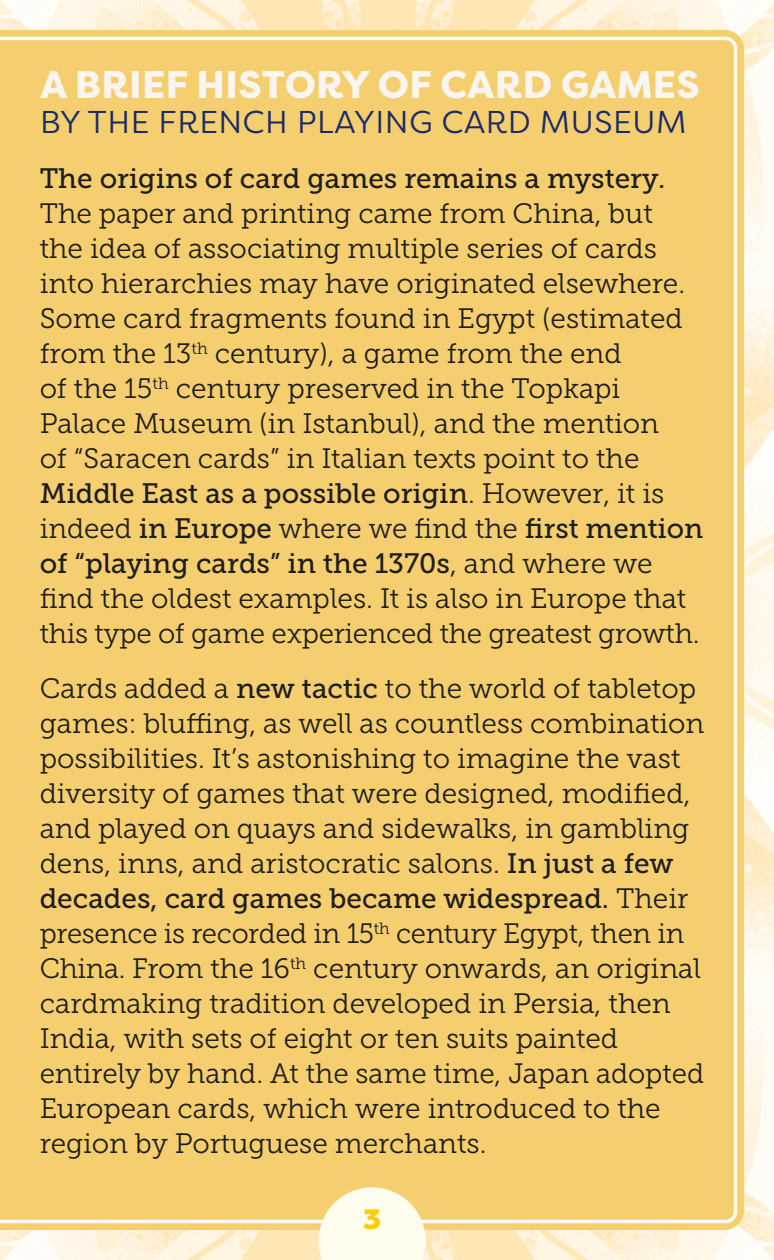
<style>
.page{position:relative;width:774px;height:1260px;background:#fff}
.page>*{position:absolute;margin:0;border:0;box-sizing:border-box;transform-origin:0 0}
.t1{font:800 38.5px "Filson Pro";letter-spacing:.01em;color:#f9f5f1}
.t2{font:31.5px "Filson Pro";letter-spacing:.02em;color:#192b68}
.t3{font:28px/35px "Museo Slab 300";color:#1d1d1b}
.t4{font:28px "Museo Slab 500";color:#1d1d1b}
.t5{font:900 28px "Filson Pro";color:#fc0}
.s1{font-family:"Museo Slab 300"}
.s2{font-family:"Museo Slab 500"}
</style>
<div class="page">
<img style="left:0;top:0;width:774px;height:1260px">
<div style="left:0;top:37px;width:737px;height:1186px;background:#f5ce6f"></div>
<svg style="left:318px;top:1187px;width:108px;height:73px;background:#fdf5d9"></svg>
<div style="left:0;top:977px;width:52px;height:178px;background:#f5ce6f"></div>
<h1 class="t1" style="left:40px;top:61px;width:661px">A BRIEF HISTORY OF CARD GAMES</h1>
<p class="t2" style="left:40px;top:102px;width:648px">BY THE FRENCH PLAYING CARD MUSEUM</p>
<p class="t4" style="left:40px;top:163px;width:627px">The origins of card games remains a mystery.</p>
<p class="t3" style="left:40px;top:196px;width:647px">The paper and printing came from China, but the idea of associating multiple series of cards into hierarchies may have originated elsewhere.<br>Some card fragments found in Egypt (estimated from the 13<sup>th</sup> century), a game from the end<br>of the 15<sup>th</sup> century preserved in the Topkapi Palace Museum (in Istanbul), and the mention of “Saracen cards” in Italian texts point to the</p>
<p class="t4" style="left:40px;top:478px;width:626px">Middle East as a possible origin<span class="s1">. However, it is</span></p>
<p class="t3" style="left:40px;top:511px;width:665px">indeed <span class="s2">in Europe</span> where we find the <span class="s2">first mention</span></p>
<p class="t4" style="left:40px;top:548px;width:614px">of “playing cards” in the 1370s<span class="s1">, and where we</span></p>
<p class="t3" style="left:40px;top:581px;width:661px">find the oldest examples. It is also in Europe that this type of game experienced the greatest growth.</p>
<p class="t3" style="left:40px;top:671px;width:666px">Cards added a <span class="s2">new tactic</span> to the world of tabletop games: bluffing, as well as countless combination possibilities. It’s astonishing to imagine the vast diversity of games that were designed, modified, and played on quays and sidewalks, in gambling dens, inns, and aristocratic salons. <span class="s2">In just a few</span></p>
<p class="t4" style="left:40px;top:883px;width:650px">decades, card games became widespread. <span class="s1">Their</span></p>
<p class="t3" style="left:40px;top:916px;width:666px">presence is recorded in 15<sup>th</sup> century Egypt, then in China. From the 16<sup>th</sup> century onwards, an original cardmaking tradition developed in Persia, then India, with sets of eight or ten suits painted entirely by hand. At the same time, Japan adopted European cards, which were introduced to the region by Portuguese merchants.</p>
<p class="t5" style="left:363px;top:1202px;width:19px">3</p>
</div>
